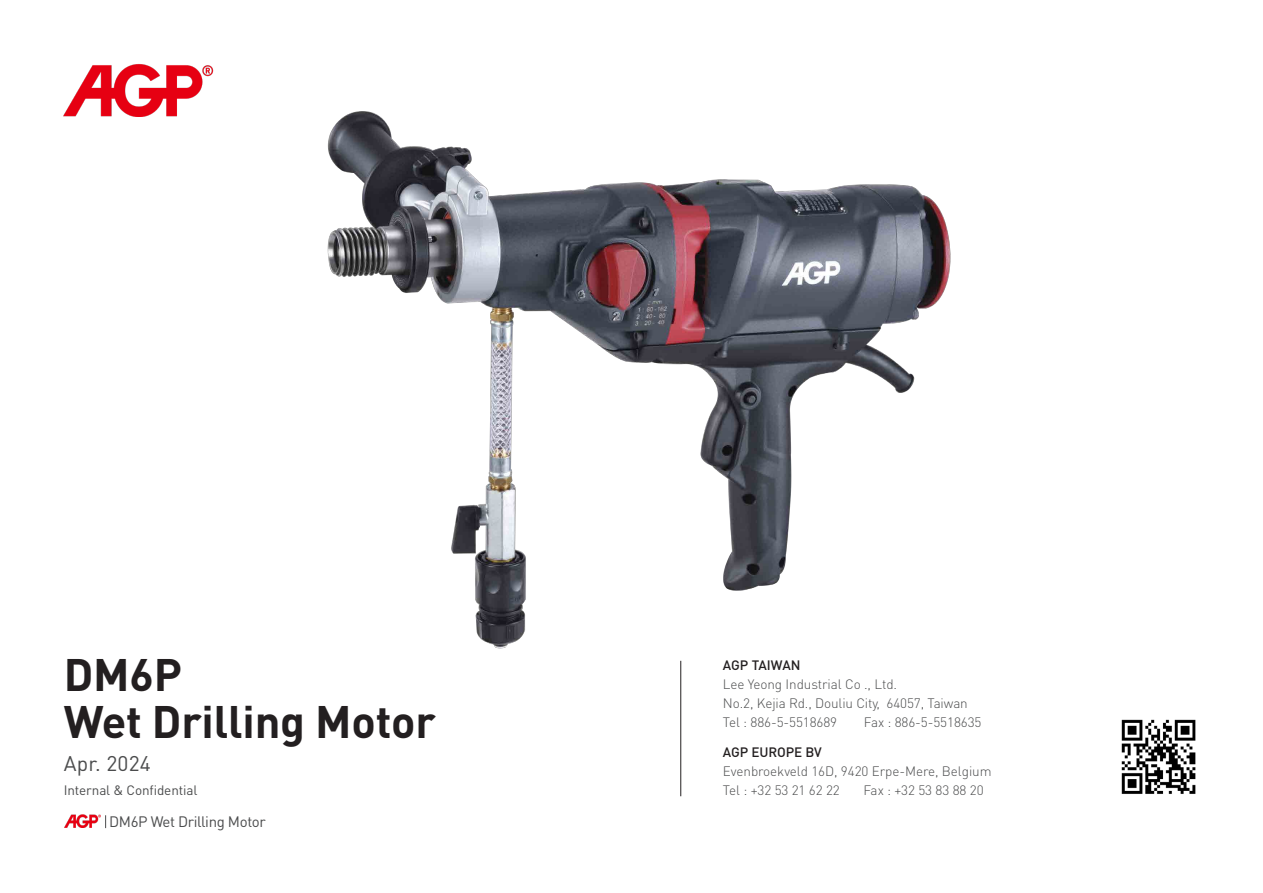
<style>
.page{position:relative;width:1263px;height:893px;background:#fff}
.page>*{position:absolute;margin:0;border:0;box-sizing:border-box;transform-origin:0 0}
.t1{font:700 45px/46.5px "DIN Pro";letter-spacing:-.005em;color:#231f20}
.t2{font:21px "DIN Pro";letter-spacing:.01em;color:#4b4c4d}
.t3{font:15px "DIN Pro";letter-spacing:-.025em;color:#4b4c4d}
.t4{font:300 13.5px/18.8px "DIN Pro";letter-spacing:-.005em;color:#4b4c4d}
.t5{font:13.5px "DIN Pro";letter-spacing:-.01em;color:#4b4c4d}
.t6{font:500 13.5px "DIN Pro";letter-spacing:-.005em;color:#231f20}
</style>
<div class="page">
<svg style="left:105px;top:815px;width:1px;height:13px"></svg>
<img style="left:64px;top:814px;width:37px;height:13px">
<hr style="left:680px;top:661px;width:1px;height:135px;background:#231f20">
<img style="left:327px;top:111px;width:624px;height:558px">
<img style="left:64px;top:64px;width:149px;height:53px">
<img style="left:1121px;top:719px;width:75px;height:75px">
<h1 class="t1" style="left:64px;top:650px;width:374px">DM6P<br>Wet Drilling Motor</h1>
<p class="t6" style="left:723px;top:656px;width:79px">AGP TAIWAN</p>
<p class="t4" style="left:723px;top:674px;width:246px">Lee Yeong Industrial Co ., Ltd.<br>No.2, Kejia Rd., Douliu City, 64057, Taiwan<br>Tel : 886-5-5518689</p>
<p class="t4" style="left:864px;top:712px;width:119px">Fax : 886-5-5518635</p>
<p class="t6" style="left:723px;top:743px;width:100px">AGP EUROPE BV</p>
<p class="t4" style="left:723px;top:761px;width:270px">Evenbroekveld 16D, 9420 Erpe-Mere, Belgium</p>
<h2 class="t2" style="left:64px;top:749px;width:89px">Apr. 2024</h2>
<p class="t5" style="left:64px;top:781px;width:135px">Internal &amp; Confidential</p>
<p class="t4" style="left:723px;top:780px;width:118px">Tel : +32 53 21 62 22</p>
<p class="t4" style="left:863px;top:780px;width:122px">Fax : +32 53 83 88 20</p>
<p class="t3" style="left:109px;top:811px;width:158px">DM6P Wet Drilling Motor</p>
</div>
